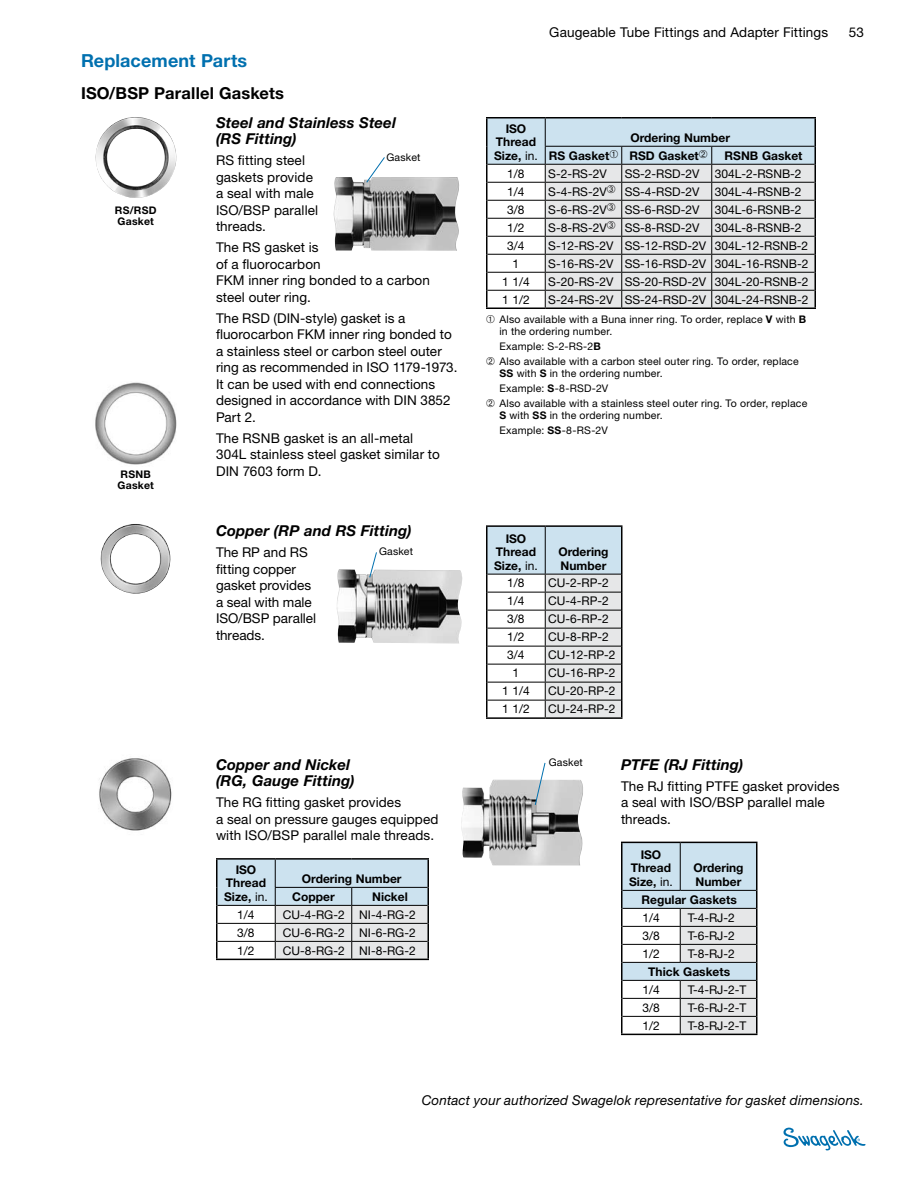
<style>
.page{position:relative;width:918px;height:1188px;background:#fff}
.page>*{position:absolute;margin:0;border:0;box-sizing:border-box;transform-origin:0 0}
.t1{font:700 18px "Helvetica Neue LT Std";letter-spacing:.005em;color:#0070af}
.t2{font:700 16.5px "Helvetica Neue LT Std";letter-spacing:.01em;color:#000}
.t3{font:italic 700 15px/16.5px "Helvetica Neue LT Std";letter-spacing:.005em;color:#000}
.t4{font:13.5px/16.5px "Helvetica Neue LT Std";letter-spacing:.01em;color:#000}
.t5{font:italic 13.5px "Helvetica Neue LT Std";letter-spacing:.01em;color:#000}
.t6{font:12px "Helvetica Neue LT Std";color:#000}
.t7{font:700 12px/13.5px "Helvetica Neue LT Std";color:#000;text-align:center}
.t8{font:10.5px/15px "Helvetica Neue LT Std";letter-spacing:.015em;color:#000}
.t9{font:700 10.5px/10.5px "Helvetica Neue LT Std";letter-spacing:.025em;color:#000}
.s1{font-weight:400}
.s2{font-weight:700}
</style>
<div class="page">
<svg style="left:783px;top:1128px;width:83px;height:22px"></svg>
<img style="left:100px;top:524px;width:71px;height:70px">
<img style="left:336px;top:569px;width:126px;height:74px">
<svg style="left:369px;top:552px;width:8px;height:26px"></svg>
<hr style="left:486px;top:525px;width:59px;height:2px;background:#000">
<hr style="left:545px;top:525px;width:77px;height:2px;background:#000">
<hr style="left:486px;top:717px;width:59px;height:2px;background:#000">
<svg style="left:486px;top:526px;width:136px;height:192px"></svg>
<hr style="left:545px;top:717px;width:77px;height:2px;background:#000">
<img style="left:99px;top:758px;width:73px;height:73px">
<img style="left:461px;top:780px;width:122px;height:85px">
<svg style="left:534px;top:762px;width:12px;height:44px"></svg>
<hr style="left:216px;top:858px;width:59px;height:2px;background:#000">
<hr style="left:275px;top:858px;width:77px;height:2px;background:#000">
<hr style="left:352px;top:858px;width:77px;height:2px;background:#000">
<hr style="left:216px;top:959px;width:59px;height:1px;background:#000">
<svg style="left:216px;top:859px;width:213px;height:100px;background:#ced8de"></svg>
<hr style="left:275px;top:959px;width:77px;height:1px;background:#000">
<hr style="left:352px;top:959px;width:77px;height:1px;background:#000">
<hr style="left:621px;top:1034px;width:59px;height:1px;background:#000">
<hr style="left:680px;top:1034px;width:78px;height:1px;background:#000">
<svg style="left:621px;top:842px;width:137px;height:192px"></svg>
<img style="left:95px;top:117px;width:81px;height:81px">
<img style="left:334px;top:177px;width:125px;height:74px">
<svg style="left:366px;top:157px;width:20px;height:26px"></svg>
<hr style="left:486px;top:117px;width:59px;height:1px;background:#000">
<hr style="left:545px;top:117px;width:77px;height:1px;background:#000">
<hr style="left:622px;top:117px;width:90px;height:1px;background:#000">
<hr style="left:712px;top:117px;width:104px;height:1px;background:#000">
<hr style="left:486px;top:308px;width:59px;height:1px;background:#000">
<svg style="left:486px;top:118px;width:330px;height:190px;background:#c0c5c9"></svg>
<hr style="left:545px;top:308px;width:77px;height:1px;background:#000">
<hr style="left:622px;top:308px;width:90px;height:1px;background:#000">
<hr style="left:712px;top:308px;width:104px;height:1px;background:#000">
<img style="left:95px;top:382px;width:82px;height:83px">
<h1 class="t1" style="left:81px;top:49px;width:168px">Replacement Parts</h1>
<p class="t2" style="left:81px;top:83px;width:205px">ISO/BSP Parallel Gaskets</p>
<p class="t9" style="left:115px;top:205px;width:43px">RS/RSD<br>Gasket</p>
<p class="t9" style="left:118px;top:469px;width:38px">RSNB<br>Gasket</p>
<p class="t3" style="left:216px;top:114px;width:181px">Steel and Stainless Steel (RS Fitting)</p>
<p class="t4" style="left:216px;top:152px;width:104px">RS fitting steel gaskets provide a seal with male<br>ISO/BSP parallel threads.</p>
<p class="t4" style="left:216px;top:239px;width:216px">The RS gasket is<br>of a fluorocarbon<br>FKM inner ring bonded to a carbon steel outer ring.</p>
<p class="t4" style="left:216px;top:309px;width:243px">The RSD (DIN-style) gasket is a fluorocarbon FKM inner ring bonded to a stainless steel or carbon steel outer ring as recommended in ISO 1179-1973.<br>It can be used with end connections designed in accordance with DIN 3852<br>Part 2.</p>
<p class="t4" style="left:216px;top:429px;width:225px">The RSNB gasket is an all-metal<br>304L stainless steel gasket similar to<br>DIN 7603 form D.</p>
<p class="t8" style="left:386px;top:150px;width:36px">Gasket</p>
<p class="t3" style="left:216px;top:522px;width:197px">Copper (RP and RS Fitting)</p>
<p class="t4" style="left:216px;top:544px;width:102px">The RP and RS fitting copper gasket provides a seal with male<br>ISO/BSP parallel threads.</p>
<p class="t8" style="left:379px;top:544px;width:36px">Gasket</p>
<p class="t3" style="left:216px;top:756px;width:140px">Copper and Nickel (RG, Gauge Fitting)</p>
<p class="t4" style="left:216px;top:794px;width:224px">The RG fitting gasket provides<br>a seal on pressure gauges equipped with ISO/BSP parallel male threads.</p>
<p class="t7" style="left:224px;top:863px;width:45px">ISO<br>Thread<br>Size, <span class="s1">in.</span></p>
<p class="t7" style="left:292px;top:869px;width:111px;line-height:18px;text-align:left;text-indent:10px">Ordering Number<br>Copper</p>
<p class="t7" style="left:372px;top:890px;width:37px">Nickel</p>
<p class="t6" style="left:237px;top:907px;width:19px">1/4</p>
<p class="t6" style="left:283px;top:907px;width:134px">CU-4-RG-2 NI-4-RG-2</p>
<p class="t6" style="left:237px;top:925px;width:19px">3/8</p>
<p class="t6" style="left:283px;top:925px;width:134px">CU-6-RG-2 NI-6-RG-2</p>
<p class="t6" style="left:237px;top:943px;width:19px">1/2</p>
<p class="t6" style="left:283px;top:943px;width:134px">CU-8-RG-2 NI-8-RG-2</p>
<p class="t4" style="left:549px;top:23px;width:280px">Gaugeable Tube Fittings and Adapter Fittings</p>
<p class="t4" style="left:849px;top:23px;width:17px">53</p>
<p class="t7" style="left:494px;top:121px;width:45px">ISO<br>Thread<br>Size, <span class="s1">in.</span></p>
<p class="t7" style="left:549px;top:128px;width:183px;line-height:18px;text-align:left;text-indent:82px">Ordering Number<br>RS Gasket➀ RSD Gasket➁</p>
<p class="t7" style="left:725px;top:148px;width:79px">RSNB Gasket</p>
<p class="t6" style="left:507px;top:166px;width:19px">1/8</p>
<p class="t6" style="left:548px;top:166px;width:60px">S-2-RS-2V</p>
<p class="t6" style="left:625px;top:166px;width:76px">SS-2-RSD-2V</p>
<p class="t6" style="left:715px;top:166px;width:88px">304L-2-RSNB-2</p>
<p class="t6" style="left:507px;top:184px;width:19px">1/4</p>
<p class="t6" style="left:548px;top:184px;width:153px">S-4-RS-2V➂ SS-4-RSD-2V</p>
<p class="t6" style="left:715px;top:184px;width:88px">304L-4-RSNB-2</p>
<p class="t6" style="left:507px;top:202px;width:19px">3/8</p>
<p class="t6" style="left:548px;top:202px;width:153px">S-6-RS-2V➂ SS-6-RSD-2V</p>
<p class="t6" style="left:715px;top:202px;width:88px">304L-6-RSNB-2</p>
<p class="t6" style="left:507px;top:220px;width:19px">1/2</p>
<p class="t6" style="left:548px;top:220px;width:153px">S-8-RS-2V➂ SS-8-RSD-2V</p>
<p class="t6" style="left:715px;top:220px;width:88px">304L-8-RSNB-2</p>
<p class="t6" style="left:507px;top:238px;width:19px">3/4</p>
<p class="t6" style="left:548px;top:238px;width:262px">S-12-RS-2V SS-12-RSD-2V 304L-12-RSNB-2</p>
<p class="t6" style="left:513px;top:256px;width:8px">1</p>
<p class="t6" style="left:548px;top:256px;width:262px">S-16-RS-2V SS-16-RSD-2V 304L-16-RSNB-2</p>
<p class="t6" style="left:502px;top:274px;width:29px">1 1/4</p>
<p class="t6" style="left:548px;top:274px;width:262px">S-20-RS-2V SS-20-RSD-2V 304L-20-RSNB-2</p>
<p class="t6" style="left:502px;top:292px;width:29px">1 1/2</p>
<p class="t6" style="left:548px;top:292px;width:262px">S-24-RS-2V SS-24-RSD-2V 304L-24-RSNB-2</p>
<p class="t8" style="left:499px;top:313px;width:308px;line-height:12px;text-indent:-13px">➀ Also available with a Buna inner ring. To order, replace <span class="s2">V</span> with <span class="s2">B </span>in the ordering number.</p>
<p class="t8" style="left:486px;top:339px;width:314px;text-indent:13px">Example: S-2-RS-2<span class="s2">B<br></span>➁ Also available with a carbon steel outer ring. To order, replace</p>
<p class="t8" style="left:499px;top:366px;width:165px"><span class="s2">SS</span> with <span class="s2">S</span> in the ordering number.</p>
<p class="t8" style="left:499px;top:381px;width:110px">Example: <span class="s2">S</span>-8-RSD-2V</p>
<p class="t8" style="left:486px;top:396px;width:323px">➁ Also available with a stainless steel outer ring. To order, replace</p>
<p class="t8" style="left:499px;top:408px;width:165px"><span class="s2">S</span> with <span class="s2">SS</span> in the ordering number.<br>Example: <span class="s2">SS</span>-8-RS-2V</p>
<p class="t7" style="left:494px;top:531px;width:45px">ISO<br>Thread<br>Size, <span class="s1">in.</span></p>
<p class="t7" style="left:558px;top:545px;width:52px;text-align:left">Ordering<br>Number</p>
<p class="t6" style="left:507px;top:576px;width:19px">1/8</p>
<p class="t6" style="left:548px;top:576px;width:62px">CU-2-RP-2</p>
<p class="t6" style="left:507px;top:594px;width:19px">1/4</p>
<p class="t6" style="left:548px;top:594px;width:62px">CU-4-RP-2</p>
<p class="t6" style="left:507px;top:612px;width:19px">3/8</p>
<p class="t6" style="left:548px;top:612px;width:62px">CU-6-RP-2</p>
<p class="t6" style="left:507px;top:630px;width:19px">1/2</p>
<p class="t6" style="left:548px;top:630px;width:62px">CU-8-RP-2</p>
<p class="t6" style="left:507px;top:648px;width:19px">3/4</p>
<p class="t6" style="left:548px;top:648px;width:69px">CU-12-RP-2</p>
<p class="t6" style="left:513px;top:666px;width:8px">1</p>
<p class="t6" style="left:548px;top:666px;width:69px">CU-16-RP-2</p>
<p class="t6" style="left:502px;top:684px;width:29px">1 1/4</p>
<p class="t6" style="left:548px;top:684px;width:69px">CU-20-RP-2</p>
<p class="t6" style="left:502px;top:702px;width:29px">1 1/2</p>
<p class="t6" style="left:548px;top:702px;width:69px">CU-24-RP-2</p>
<p class="t8" style="left:549px;top:755px;width:36px">Gasket</p>
<p class="t3" style="left:621px;top:756px;width:124px">PTFE (RJ Fitting)</p>
<p class="t4" style="left:621px;top:777px;width:220px">The RJ fitting PTFE gasket provides a seal with ISO/BSP parallel male threads.</p>
<p class="t7" style="left:629px;top:848px;width:45px">ISO<br>Thread<br>Size, <span class="s1">in.</span></p>
<p class="t7" style="left:693px;top:861px;width:52px;text-align:left">Ordering<br>Number</p>
<p class="t7" style="left:642px;top:893px;width:97px">Regular Gaskets</p>
<p class="t6" style="left:642px;top:910px;width:19px">1/4</p>
<p class="t6" style="left:688px;top:910px;width:49px">T-4-RJ-2</p>
<p class="t6" style="left:642px;top:928px;width:19px">3/8</p>
<p class="t6" style="left:688px;top:928px;width:49px">T-6-RJ-2</p>
<p class="t6" style="left:642px;top:946px;width:19px">1/2</p>
<p class="t6" style="left:688px;top:946px;width:49px">T-8-RJ-2</p>
<p class="t7" style="left:648px;top:965px;width:83px">Thick Gaskets</p>
<p class="t6" style="left:642px;top:982px;width:19px">1/4</p>
<p class="t6" style="left:688px;top:982px;width:60px">T-4-RJ-2-T</p>
<p class="t6" style="left:642px;top:1000px;width:19px">3/8</p>
<p class="t6" style="left:688px;top:1000px;width:60px">T-6-RJ-2-T</p>
<p class="t6" style="left:642px;top:1018px;width:19px">1/2</p>
<p class="t6" style="left:688px;top:1018px;width:60px">T-8-RJ-2-T</p>
<p class="t5" style="left:422px;top:1092px;width:444px">Contact your authorized Swagelok representative for gasket dimensions.</p>
</div>
